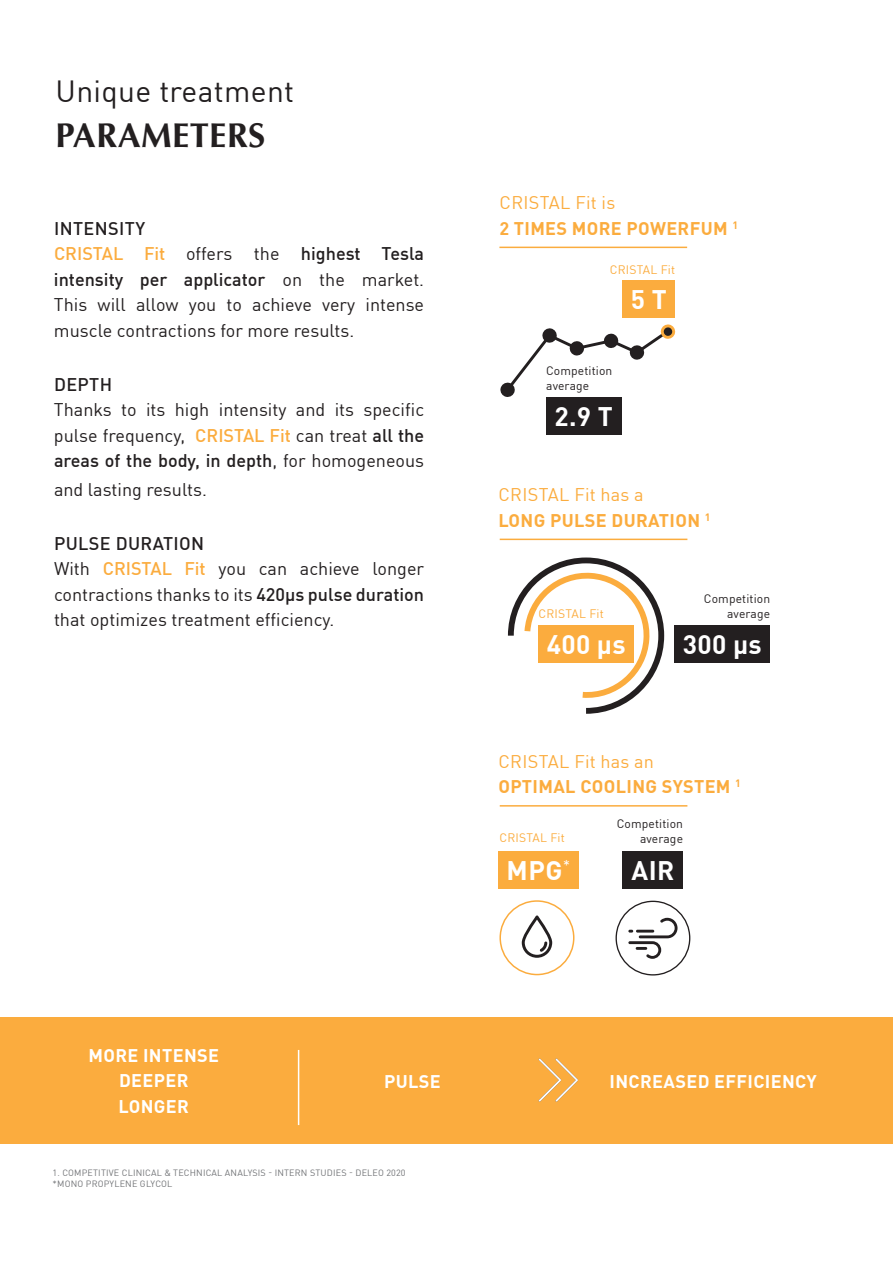
<style>
.page{position:relative;width:893px;height:1263px;background:#fff}
.page>*{position:absolute;margin:0;border:0;box-sizing:border-box;transform-origin:0 0}
.t1{font:700 34.5px "Optima LT Std";letter-spacing:.01em;color:#231f20}
.t2{font:30px "DIN Pro";letter-spacing:.01em;color:#231f20}
.t3{font:700 26.25px "DIN Pro";letter-spacing:.01em;color:#fff}
.t4{font:18px/25.5px "DIN Pro";color:#231f20;text-align:justify}
.t5{font:700 18px/25.5px "DIN Pro";letter-spacing:.02em;color:#fbac3e}
.t6{font:700 18px "DIN Pro";letter-spacing:.02em;color:#fff}
.t7{font:500 18px "DIN Pro";letter-spacing:.02em;color:#231f20}
.t8{font:18px "DIN Pro";letter-spacing:.01em;color:#fbac3e}
.t9{font:12.15px/14.7px "DIN Pro";letter-spacing:.01em;color:#231f20;text-align:right}
.t10{font:12.15px "DIN Pro";letter-spacing:.015em;color:#fbac3e}
.t11{font:9px "DIN Pro";letter-spacing:.02em;color:#727477}
.s1{font-weight:500;color:#fbac3e}
.s2{font-weight:500}
.s3{font-weight:400}
</style>
<div class="page">
<div style="left:0;top:1017px;width:893px;height:126px;background:#fbac3e"></div>
<hr style="left:298px;top:1050px;width:1px;height:75px;background:#fff">
<svg style="left:539px;top:1058px;width:39px;height:44px"></svg>
<div style="left:546px;top:397px;width:75px;height:38px;background:#231f20"></div>
<div style="left:622px;top:281px;width:53px;height:37px;background:#fbac3e"></div>
<svg style="left:500px;top:324px;width:176px;height:74px"></svg>
<hr style="left:499px;top:247px;width:188px;height:1px;background:#fbac3e">
<svg style="left:508px;top:557px;width:156px;height:157px"></svg>
<hr style="left:500px;top:539px;width:187px;height:1px;background:#fbac3e">
<svg style="left:522px;top:915px;width:30px;height:43px"></svg>
<svg style="left:628px;top:918px;width:49px;height:41px"></svg>
<div style="left:615px;top:901px;width:75px;height:74px;border:1px solid #231f20;border-radius:50%"></div>
<div style="left:499px;top:900px;width:75px;height:75px;border:2px solid #fbac3e;border-radius:50%"></div>
<hr style="left:500px;top:805px;width:187px;height:1px;background:#fbac3e">
<div style="left:674px;top:625px;width:96px;height:37px;background:#231f20"></div>
<div style="left:538px;top:625px;width:96px;height:37px;background:#fbac3e"></div>
<div style="left:498px;top:851px;width:81px;height:37px;background:#fbac3e"></div>
<div style="left:623px;top:851px;width:60px;height:37px;background:#231f20"></div>
<p class="t2" style="left:56px;top:68px;width:240px">Unique treatment</p>
<p class="t1" style="left:56px;top:115px;width:211px">PARAMETERS</p>
<p class="t7" style="left:54px;top:214px;width:93px">INTENSITY</p>
<p class="t4" style="left:54px;top:240px;width:372px"><span class="s1">CRISTAL Fit</span> offers the <span class="s2">highest Tesla intensity per applicator</span> on the market.<br>This will allow you to achieve very intense muscle contractions for more results.</p>
<p class="t7" style="left:54px;top:370px;width:60px">DEPTH</p>
<p class="t4" style="left:54px;top:396px;width:372px">Thanks to its high intensity and its specific pulse frequency, <span class="s1">CRISTAL Fit</span> can treat <span class="s2">all the areas of the body, in depth</span>, for homogeneous</p>
<p class="t4" style="left:54px;top:475px;width:154px">and lasting results.</p>
<p class="t7" style="left:54px;top:529px;width:152px">PULSE DURATION</p>
<p class="t4" style="left:54px;top:555px;width:372px">With <span class="s1">CRISTAL Fit</span> you can achieve longer contractions thanks to its <span class="s2">420μs pulse duration </span>that optimizes treatment efficiency.</p>
<p class="t8" style="left:499px;top:189px;width:117px">CRISTAL Fit is</p>
<p class="t5" style="left:499px;top:214px;width:240px">2 TIMES MORE POWERFUM <sup>1</sup></p>
<p class="t10" style="left:610px;top:260px;width:67px">CRISTAL Fit</p>
<p class="t3" style="left:631px;top:279px;width:38px">5 T</p>
<p class="t9" style="left:546px;top:363px;width:68px;text-align:left">Competition average</p>
<p class="t3" style="left:554px;top:396px;width:60px">2.9 T</p>
<p class="t8" style="left:498px;top:481px;width:147px">CRISTAL Fit has a</p>
<p class="t5" style="left:498px;top:506px;width:214px">LONG PULSE DURATION <sup>1</sup></p>
<p class="t10" style="left:538px;top:604px;width:67px">CRISTAL Fit</p>
<p class="t9" style="left:704px;top:591px;width:68px">Competition average</p>
<p class="t3" style="left:547px;top:624px;width:80px">400 µs</p>
<p class="t3" style="left:683px;top:624px;width:80px">300 µs</p>
<p class="t5" style="left:498px;top:747px;width:244px"><span class="s3">CRISTAL Fit has an<br></span>OPTIMAL COOLING SYSTEM <sup>1</sup></p>
<p class="t10" style="left:500px;top:828px;width:67px">CRISTAL Fit</p>
<p class="t9" style="left:617px;top:815px;width:68px">Competition average</p>
<p class="t3" style="left:506px;top:850px;width:65px">MPG<sup>*</sup></p>
<p class="t3" style="left:631px;top:850px;width:44px">AIR</p>
<p class="t6" style="left:88px;top:1041px;width:132px">MORE INTENSE</p>
<p class="t6" style="left:119px;top:1066px;width:71px">DEEPER</p>
<p class="t6" style="left:119px;top:1092px;width:72px">LONGER</p>
<p class="t6" style="left:384px;top:1067px;width:58px">PULSE</p>
<p class="t6" style="left:610px;top:1067px;width:209px">INCREASED EFFICIENCY</p>
<p class="t11" style="left:53px;top:1165px;width:354px">1. COMPETITIVE CLINICAL &amp; TECHNICAL ANALYSIS - INTERN STUDIES - DELEO 2020</p>
<p class="t11" style="left:53px;top:1176px;width:121px">*MONO PROPYLENE GLYCOL</p>
</div>
